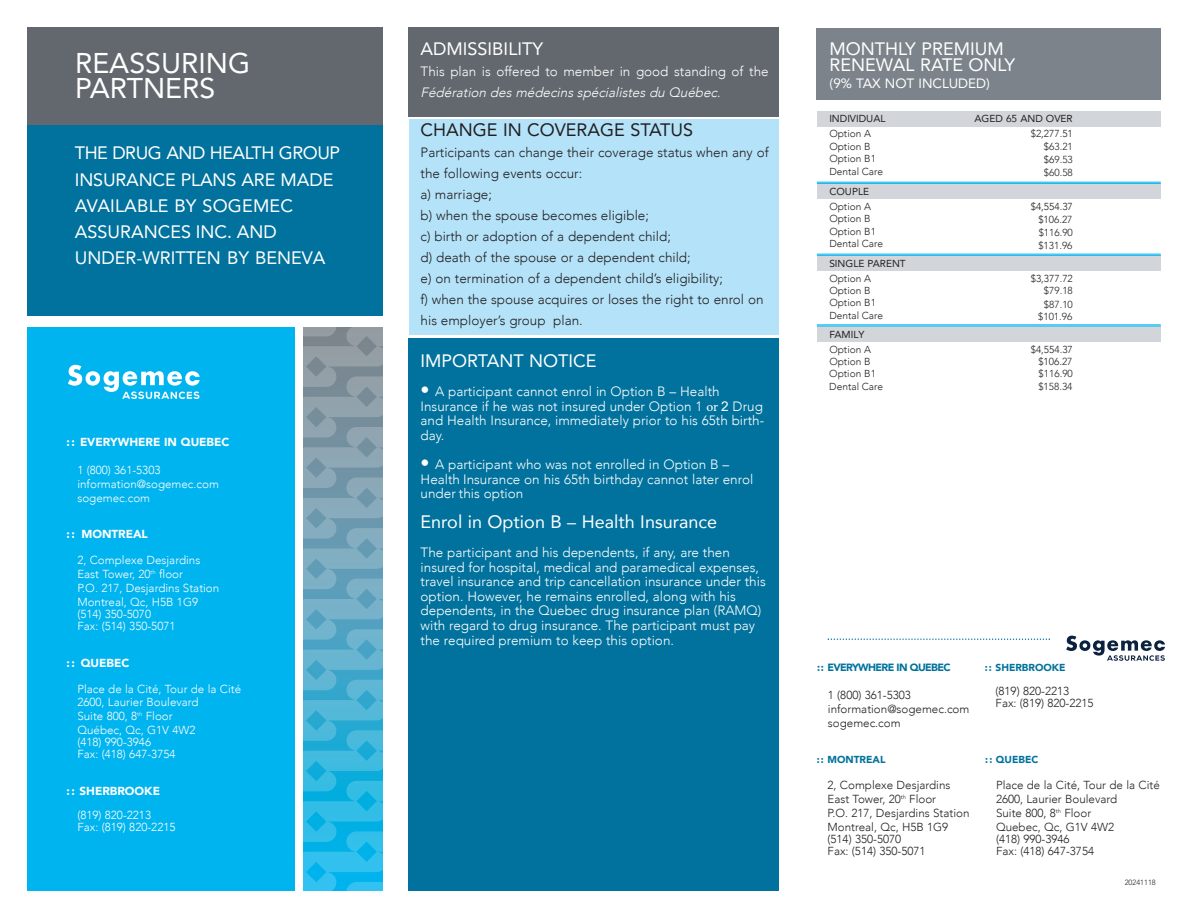
<style>
.page{position:relative;width:1188px;height:918px;background:#fff}
.page>*{position:absolute;margin:0;border:0;box-sizing:border-box;transform-origin:0 0}
.t1{font:28.5px/25.5px "Avenir";color:#fff}
.t2{font:18px/26.2px "Avenir";color:#fff}
.t3{font:18px "Avenir";color:#231f20}
.t4{font:300 13.5px/14.5px "Avenir";color:#fff}
.t5{font:300 13.5px/21px "Avenir";color:#231f20}
.t6{font:13.5px "Avenir";color:#fff}
.t7{font:300 11.7px/14px "Avenir";color:#231f20}
.t8{font:300 11.7px/14px "Avenir";color:#fff}
.t9{font:900 11.7px "Avenir";color:#fff}
.t10{font:900 10.5px "Avenir";letter-spacing:-.06em;color:#00729d}
.t11{font:300 10.2px/12.8px "Avenir";color:#231f20}
.t12{font:10.2px "Avenir";color:#231f20}
.t13{font:900 10.2px "Avenir";color:#00729d}
.t14{font:300 7.5px "Avenir";color:#231f20}
.s1{font-style:italic}
.s2{font-weight:400;font-size:18px}
.s3{font-family:"Minion Pro";font-weight:400}
.s4{font-family:"Arial";font-weight:400}
</style>
<div class="page">
<div style="left:408px;top:339px;width:371px;height:552px;background:#00729d"></div>
<div style="left:409px;top:119px;width:370px;height:216px;background:#b4e3f9"></div>
<div style="left:408px;top:27px;width:371px;height:89px;background:#62686e"></div>
<div style="left:27px;top:122px;width:356px;height:197px;background:#00729d"></div>
<div style="left:27px;top:27px;width:356px;height:98px;background:#62686e"></div>
<div style="left:27px;top:323px;width:268px;height:568px;background:#00b4ef"></div>
<svg style="left:304px;top:327px;width:79px;height:564px"></svg>
<div style="left:27px;top:316px;width:364px;height:10px;background:#fff"></div>
<div style="left:817px;top:28px;width:344px;height:72px;background:#7c838a"></div>
<svg style="left:828px;top:638px;width:222px;height:2px"></svg>
<svg style="left:68px;top:365px;width:132px;height:34px"></svg>
<svg style="left:1066px;top:636px;width:99px;height:25px"></svg>
<div style="left:817px;top:111px;width:344px;height:15px;background:#d2d5d9"></div>
<div style="left:817px;top:184px;width:344px;height:15px;background:#d2d5d9"></div>
<div style="left:817px;top:255px;width:344px;height:15px;background:#d2d5d9"></div>
<div style="left:817px;top:326px;width:344px;height:15px;background:#d2d5d9"></div>
<hr style="left:817px;top:254px;width:344px;height:1px;background:#00b4ef">
<hr style="left:817px;top:255px;width:344px;height:1px;background:#00b4ef">
<hr style="left:817px;top:182px;width:344px;height:1px;background:#00b4ef">
<hr style="left:817px;top:183px;width:344px;height:1px;background:#00b4ef">
<hr style="left:817px;top:325px;width:344px;height:1px;background:#00b4ef">
<hr style="left:817px;top:326px;width:344px;height:1px;background:#00b4ef">
<h1 class="t1" style="left:75px;top:49px;width:177px">REASSURING<br>PARTNERS</h1>
<h2 class="t2" style="left:75px;top:139px;width:267px">THE DRUG AND HEALTH GROUP<br>INSURANCE PLANS ARE MADE<br>AVAILABLE BY SOGEMEC<br>ASSURANCES INC. AND<br>UNDER-WRITTEN BY BENEVA</h2>
<p class="t9" style="left:67px;top:432px;width:164px">:: EVERYWHERE IN QUEBEC</p>
<p class="t8" style="left:77px;top:463px;width:143px">1 (800) 361-5303 information@sogemec.com sogemec.com</p>
<p class="t9" style="left:67px;top:524px;width:83px">:: MONTREAL</p>
<p class="t8" style="left:77px;top:553px;width:143px">2, Complexe Desjardins<br>East Tower, 20<sup>th</sup> floor<br>P.O. 217, Desjardins Station<br>Montreal, Qc, H5B 1G9</p>
<p class="t8" style="left:77px;top:608px;width:100px;line-height:12px">(514) 350-5070<br>Fax: (514) 350-5071</p>
<p class="t9" style="left:67px;top:653px;width:64px">:: QUEBEC</p>
<p class="t8" style="left:77px;top:682px;width:165px">Place de la Cité, Tour de la Cité<br>2600, Laurier Boulevard<br>Suite 800, 8<sup>th</sup> Floor<br>Québec, Qc, G1V 4W2</p>
<p class="t8" style="left:77px;top:736px;width:100px;line-height:12px">(418) 990-3946<br>Fax: (418) 647-3754</p>
<p class="t9" style="left:67px;top:781px;width:95px">:: SHERBROOKE</p>
<p class="t8" style="left:77px;top:809px;width:100px;line-height:12px">(819) 820-2213<br>Fax: (819) 820-2215</p>
<h2 class="t2" style="left:421px;top:35px;width:124px">ADMISSIBILITY</h2>
<p class="t4" style="left:421px;top:61px;width:350px;line-height:21px">This plan is offered to member in good standing of the<br><span class="s1">Fédération desmédecinsspécialistesdu Québec</span>.</p>
<h2 class="t3" style="left:421px;top:115px;width:274px">CHANGE IN COVERAGE STATUS</h2>
<p class="t5" style="left:421px;top:142px;width:350px">Participants can change their coverage status when any of the following events occur:<br>a) marriage;<br>b) when the spouse becomes eligible;<br>c) birth or adoption of a dependent child;<br>d) death of the spouse or a dependent child;<br>e) on termination of a dependent child’s eligibility;<br>f) when the spouse acquires or loses the right to enrol on his employer’s group plan.</p>
<h2 class="t2" style="left:421px;top:347px;width:177px">IMPORTANT NOTICE</h2>
<p class="t4" style="left:421px;top:384px;width:345px"><span class="s2">•</span> A participant cannot enrol in Option B – Health Insurance if he was not insured under Option 1 <span class="s3">or</span> <span class="s4">2</span> Drug and Health Insurance, immediately prior to his 65th birth&shy;day.</p>
<p class="t4" style="left:421px;top:457px;width:334px"><span class="s2">•</span> A participant who was not enrolled in Option B –<br>Health Insurance on his 65th birthday cannot later enrol under this option</p>
<h2 class="t2" style="left:421px;top:508px;width:298px">Enrol in Option B – Health Insurance</h2>
<p class="t4" style="left:421px;top:545px;width:347px">The participant and his dependents, if any, are then insured for hospital, medical and paramedical expenses, travel insurance and trip cancellation insurance under this option. However, he remains enrolled, along with his dependents, in the Quebec drug insurance plan (RAMQ) with regard to drug insurance. The participant must pay the required premium to keep this option.</p>
<h2 class="t2" style="left:830px;top:40px;width:187px;line-height:16.5px">MONTHLY PREMIUM<br>RENEWAL RATE ONLY</h2>
<p class="t6" style="left:830px;top:72px;width:162px">(9% TAX NOT INCLUDED)</p>
<p class="t12" style="left:974px;top:110px;width:100px">AGED 65 AND OVER</p>
<p class="t11" style="left:1031px;top:127px;width:44px;text-align:right">$2,277.51 $63.21</p>
<p class="t12" style="left:829px;top:110px;width:58px">INDIVIDUAL</p>
<p class="t11" style="left:829px;top:127px;width:43px">Option A<br>Option B</p>
<p class="t12" style="left:829px;top:184px;width:41px">COUPLE</p>
<p class="t11" style="left:829px;top:201px;width:43px">Option A</p>
<p class="t11" style="left:829px;top:225px;width:55px;line-height:12.3px">Option B1<br>Dental Care</p>
<p class="t12" style="left:829px;top:255px;width:78px">SINGLE PARENT</p>
<p class="t11" style="left:829px;top:272px;width:43px">Option A</p>
<p class="t11" style="left:829px;top:297px;width:48px">Option B1</p>
<p class="t11" style="left:829px;top:152px;width:48px">Option B1</p>
<p class="t11" style="left:1044px;top:153px;width:30px">$69.53</p>
<p class="t11" style="left:829px;top:166px;width:55px">Dental Care</p>
<p class="t11" style="left:1044px;top:166px;width:30px">$60.58</p>
<p class="t11" style="left:1031px;top:201px;width:44px">$4,554.37</p>
<p class="t11" style="left:1039px;top:226px;width:36px">$116.90</p>
<p class="t11" style="left:829px;top:212px;width:43px">Option B</p>
<p class="t11" style="left:1038px;top:213px;width:36px">$106.27</p>
<p class="t11" style="left:1038px;top:239px;width:36px">$131.96</p>
<p class="t11" style="left:1031px;top:272px;width:44px">$3,377.72</p>
<p class="t11" style="left:1044px;top:298px;width:30px">$87.10</p>
<p class="t11" style="left:829px;top:284px;width:43px">Option B</p>
<p class="t11" style="left:829px;top:309px;width:55px">Dental Care</p>
<p class="t12" style="left:829px;top:326px;width:37px">FAMILY</p>
<p class="t11" style="left:829px;top:343px;width:43px;line-height:12.3px">Option A<br>Option B</p>
<p class="t11" style="left:1044px;top:284px;width:30px">$79.18</p>
<p class="t11" style="left:1038px;top:310px;width:36px">$101.96</p>
<p class="t11" style="left:1031px;top:343px;width:44px;text-align:right">$4,554.37 $106.27</p>
<p class="t11" style="left:829px;top:368px;width:48px">Option B1</p>
<p class="t11" style="left:1039px;top:368px;width:36px">$116.90</p>
<p class="t11" style="left:829px;top:380px;width:55px">Dental Care</p>
<p class="t11" style="left:1038px;top:380px;width:36px">$158.34</p>
<p class="t10" style="left:817px;top:659px;width:135px">:: EVERYWHERE IN QUEBEC</p>
<p class="t7" style="left:828px;top:688px;width:143px">1 (800) 361-5303 information@sogemec.com sogemec.com</p>
<p class="t13" style="left:817px;top:751px;width:70px">:: MONTREAL</p>
<p class="t7" style="left:828px;top:778px;width:143px">2, Complexe Desjardins<br>East Tower, 20<sup>th</sup> Floor<br>P.O. 217, Desjardins Station<br>Montreal, Qc, H5B 1G9</p>
<p class="t7" style="left:828px;top:833px;width:100px;line-height:12px">(514) 350-5070<br>Fax: (514) 350-5071</p>
<p class="t13" style="left:985px;top:659px;width:82px">:: SHERBROOKE</p>
<p class="t7" style="left:996px;top:685px;width:100px;line-height:12px">(819) 820-2213<br>Fax: (819) 820-2215</p>
<p class="t13" style="left:985px;top:751px;width:55px">:: QUEBEC</p>
<p class="t7" style="left:996px;top:778px;width:165px">Place de la Cité, Tour de la Cité<br>2600, Laurier Boulevard<br>Suite 800, 8<sup>th</sup> Floor<br>Quebec, Qc, G1V 4W2</p>
<p class="t7" style="left:996px;top:833px;width:100px;line-height:12px">(418) 990-3946<br>Fax: (418) 647-3754</p>
<p class="t14" style="left:1125px;top:878px;width:33px">20241118</p>
</div>
